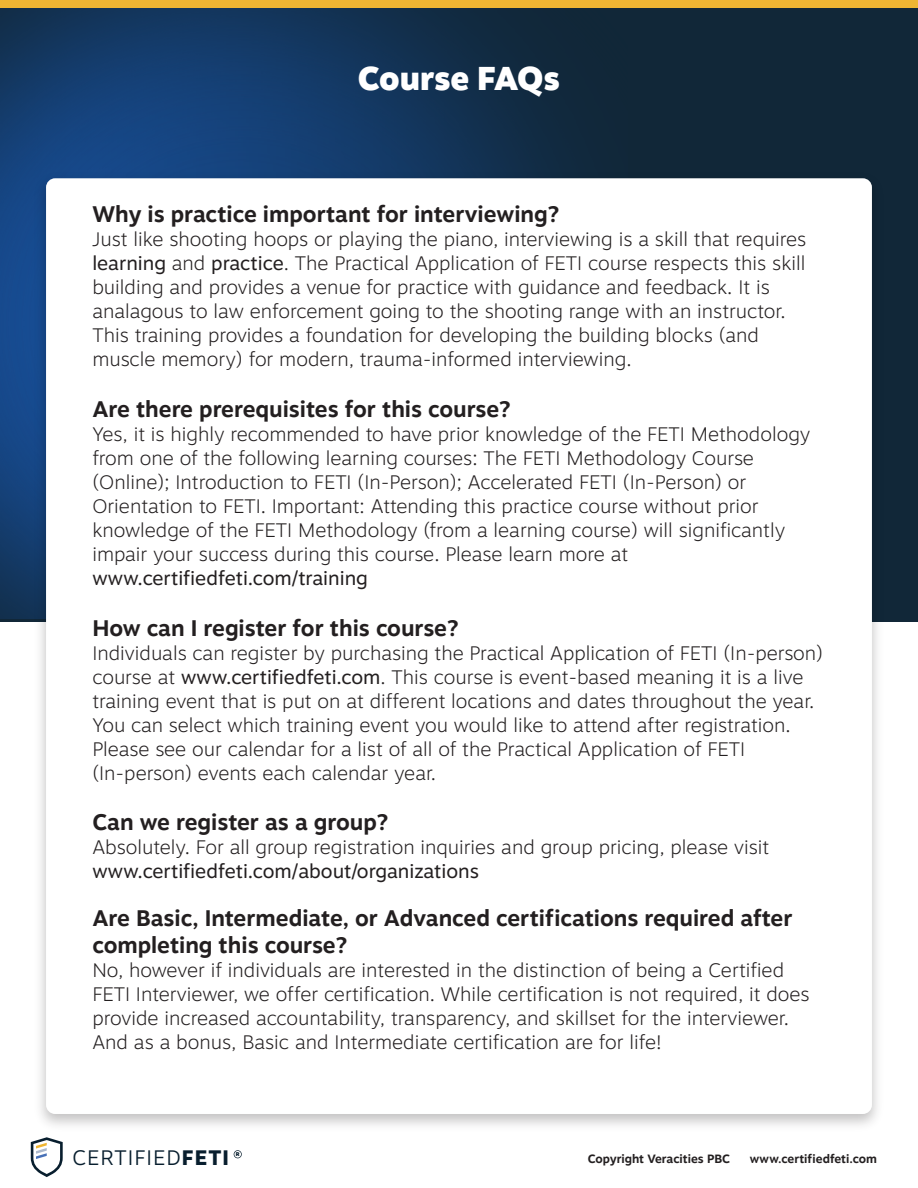
<style>
.page{position:relative;width:918px;height:1188px;background:#fff}
.page>*{position:absolute;margin:0;border:0;box-sizing:border-box;transform-origin:0 0}
.t1{font:900 33px "Motiva Sans";letter-spacing:-.01em;color:#fff}
.t2{font:700 22.5px/27px "Motiva Sans";color:#231f20}
.t3{font:300 21px "Motiva Sans";letter-spacing:.05em;color:#081e2e}
.t4{font:100 19.5px/24px "Motiva Sans";color:#231f20}
.t5{font:19.5px "Motiva Sans";color:#231f20}
.t6{font:700 12px "Motiva Sans";color:#231f20}
.t7{font:900 5.4px "Motiva Sans";color:#081e2e}
.s1{font-weight:400}
.s2{font-weight:800}
</style>
<div class="page">
<div style="left:0;top:0;width:918px;height:622px;background:#112738"></div>
<img style="left:0;top:7px;width:627px;height:612px">
<div style="left:0;top:0;width:918px;height:7px;background:#efb533"></div>
<svg style="left:31px;top:1137px;width:32px;height:40px"></svg>
<svg style="left:234px;top:1150px;width:8px;height:8px"></svg>
<img style="left:30px;top:167px;width:848px;height:959px">
<div style="left:46px;top:178px;width:826px;height:936px;background:#fff;border-radius:9px"></div>
<h1 class="t1" style="left:358px;top:54px;width:204px">Course FAQs</h1>
<p class="t2" style="left:92px;top:200px;width:468px">Why is practice important for interviewing?</p>
<p class="t4" style="left:92px;top:227px;width:716px">Just like shooting hoops or playing the piano, interviewing is a skill that requires <span class="s1">learning</span> and <span class="s1">practice</span>. The Practical Application of FETI course respects this skill building and provides a venue for practice with guidance and feedback. It is analagous to law enforcement going to the shooting range with an instructor.<br>This training provides a foundation for developing the building blocks (and muscle memory) for modern, trauma-informed interviewing.</p>
<p class="t2" style="left:92px;top:395px;width:420px">Are there prerequisites for this course?</p>
<p class="t4" style="left:92px;top:422px;width:719px">Yes, it is highly recommended to have prior knowledge of the FETI Methodology from one of the following learning courses: The FETI Methodology Course (Online); Introduction to FETI (In-Person); Accelerated FETI (In-Person) or Orientation to FETI. Important: Attending this practice course without prior knowledge of the FETI Methodology (from a learning course) will significantly impair your success during this course. Please learn more at</p>
<p class="t5" style="left:92px;top:564px;width:277px">www.certifiedfeti.com/training</p>
<p class="t2" style="left:92px;top:614px;width:368px">How can I register for this course?</p>
<p class="t4" style="left:92px;top:641px;width:732px">Individuals can register by purchasing the Practical Application of FETI (In-person) course at <span class="s1">www.certifiedfeti.com</span>. This course is event-based meaning it is a live training event that is put on at different locations and dates throughout the year.<br>You can select which training event you would like to attend after registration.<br>Please see our calendar for a list of all of the Practical Application of FETI (In-person) events each calendar year.</p>
<p class="t2" style="left:92px;top:808px;width:297px">Can we register as a group?</p>
<p class="t4" style="left:92px;top:835px;width:678px">Absolutely. For all group registration inquiries and group pricing, please visit</p>
<p class="t5" style="left:92px;top:857px;width:388px">www.certifiedfeti.com/about/organizations</p>
<p class="t2" style="left:92px;top:904px;width:702px">Are Basic, Intermediate, or Advanced certifications required after completing this course?</p>
<p class="t4" style="left:92px;top:958px;width:719px">No, however if individuals are interested in the distinction of being a Certified FETI Interviewer, we offer certification. While certification is not required, it does provide increased accountability, transparency, and skillset for the interviewer.<br>And as a bonus, Basic and Intermediate certification are for life!</p>
<p class="t3" style="left:72px;top:1142px;width:158px">CERTIFIED<span class="s2">FETI</span></p>
<p class="t7" style="left:236px;top:1150px;width:5px">R</p>
<p class="t6" style="left:588px;top:1150px;width:144px">Copyright Veracities PBC</p>
<p class="t6" style="left:750px;top:1150px;width:129px">www.certifiedfeti.com</p>
</div>
